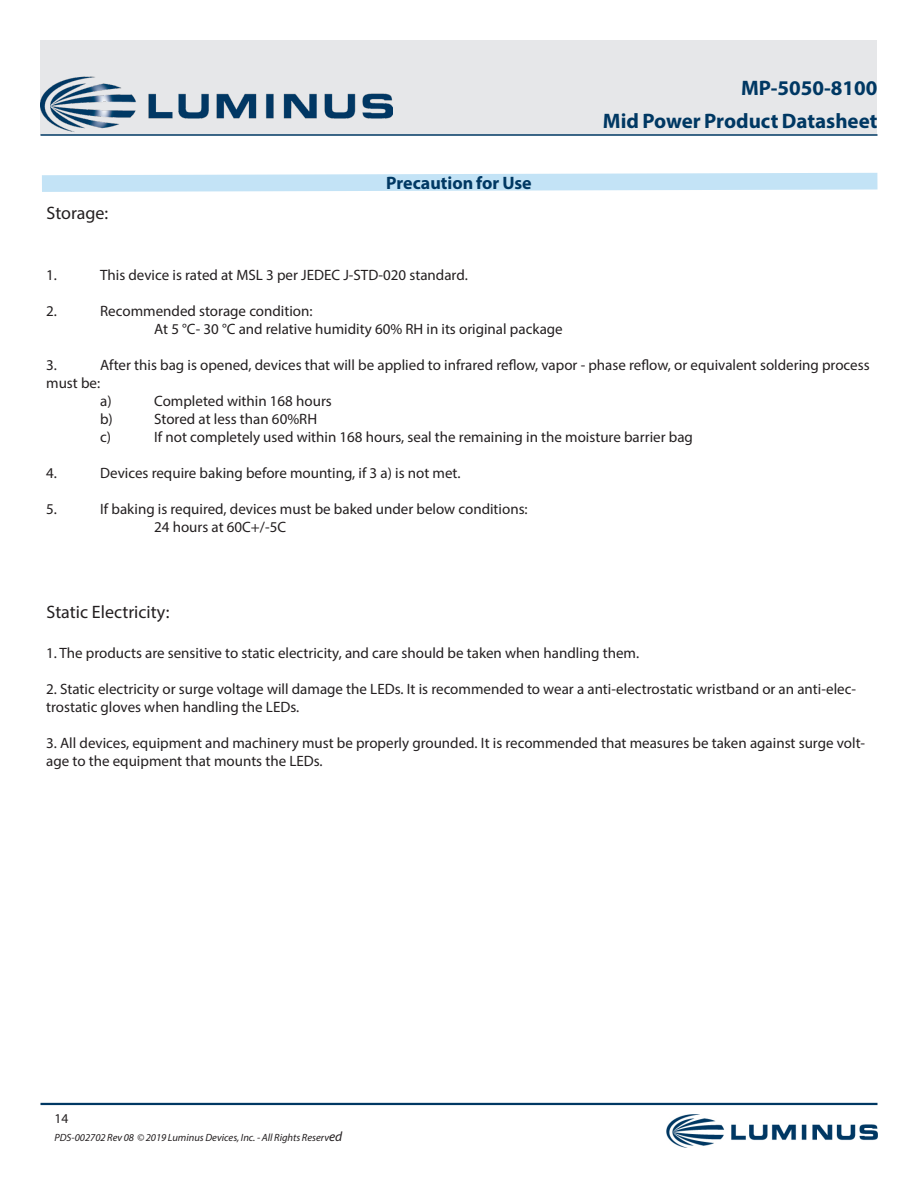
<style>
.page{position:relative;width:918px;height:1188px;background:#fff}
.page>*{position:absolute;margin:0;border:0;box-sizing:border-box;transform-origin:0 0}
.DS_Title1{font:700 21px "Myriad Pro";color:#003863}
.t1{font:18px "Myriad Pro";color:#231f20}
.t2{font:700 18px "Myriad Pro";letter-spacing:-.005em;color:#003863}
.t3{font:15px/18px "Myriad Pro";color:#231f20}
.zzFooterRight2{font:13.5px "Myriad Pro";color:#231f20}
.zzFooterRight1{font:italic 10.5px "Myriad Pro";color:#231f20}
.s1{font-size:13.5px}
</style>
<div class="page">
<div style="left:40px;top:40px;width:838px;height:95px;background:#e6e7e9"></div>
<hr style="left:40px;top:1103px;width:838px;height:2px;background:#003863">
<hr style="left:40px;top:134px;width:838px;height:2px;background:#003863">
<img style="left:40px;top:76px;width:353px;height:56px">
<svg style="left:42px;top:173px;width:836px;height:19px;background:#cae6f7"></svg>
<img style="left:666px;top:1115px;width:212px;height:33px">
<p class="t1" style="left:46px;top:202px;width:64px">Storage:</p>
<p class="t2" style="left:386px;top:171px;width:147px">Precaution for Use</p>
<p class="DS_Title1" style="left:741px;top:74px;width:138px">MP-5050-8100</p>
<p class="DS_Title1" style="left:603px;top:107px;width:276px">Mid Power Product Datasheet</p>
<p class="t3" style="left:46px;top:266px;width:10px">1.</p>
<p class="t3" style="left:100px;top:266px;width:368px">This device is rated at MSL 3 per JEDEC J-STD-020 standard.</p>
<p class="t3" style="left:46px;top:302px;width:10px">2.</p>
<p class="t3" style="left:100px;top:302px;width:214px">Recommended storage condition:</p>
<p class="t3" style="left:154px;top:320px;width:410px">At 5 °C- 30 °C and relative humidity 60% RH in its original package</p>
<p class="t3" style="left:46px;top:356px;width:10px">3.</p>
<p class="t3" style="left:46px;top:356px;width:825px;text-indent:54px">After this bag is opened, devices that will be applied to infrared reflow, vapor - phase reflow, or equivalent soldering process must be:</p>
<p class="t3" style="left:100px;top:392px;width:13px">a)</p>
<p class="t3" style="left:154px;top:392px;width:179px">Completed within 168 hours</p>
<p class="t3" style="left:100px;top:410px;width:14px">b)</p>
<p class="t3" style="left:154px;top:410px;width:164px">Stored at less than 60%RH</p>
<p class="t3" style="left:100px;top:428px;width:12px">c)</p>
<p class="t3" style="left:154px;top:428px;width:540px">If not completely used within 168 hours, seal the remaining in the moisture barrier bag</p>
<p class="t3" style="left:46px;top:464px;width:10px">4.</p>
<p class="t3" style="left:100px;top:464px;width:361px">Devices require baking before mounting, if 3 a) is not met.</p>
<p class="t3" style="left:46px;top:500px;width:10px">5.</p>
<p class="t3" style="left:100px;top:500px;width:429px">If baking is required, devices must be baked under below conditions:</p>
<p class="t3" style="left:154px;top:518px;width:133px">24 hours at 60C+/-5C</p>
<p class="t1" style="left:46px;top:601px;width:125px">Static Electricity:</p>
<p class="t3" style="left:46px;top:644px;width:593px">1. The products are sensitive to static electricity, and care should be taken when handling them.</p>
<p class="t3" style="left:46px;top:680px;width:812px">2. Static electricity or surge voltage will damage the LEDs. It is recommended to wear a anti-electrostatic wristband or an anti-elec&shy;trostatic gloves when handling the LEDs.</p>
<p class="t3" style="left:46px;top:734px;width:821px">3. All devices, equipment and machinery must be properly grounded. It is recommended that measures be taken against surge volt&shy;age to the equipment that mounts the LEDs.</p>
<p class="zzFooterRight2" style="left:54px;top:1110px;width:15px">14</p>
<p class="zzFooterRight1" style="left:54px;top:1131px;width:289px">PDS-002702 Rev 08 © 2019 Luminus Devices, Inc. - All Rights Reserv<span class="s1">ed</span></p>
</div>
